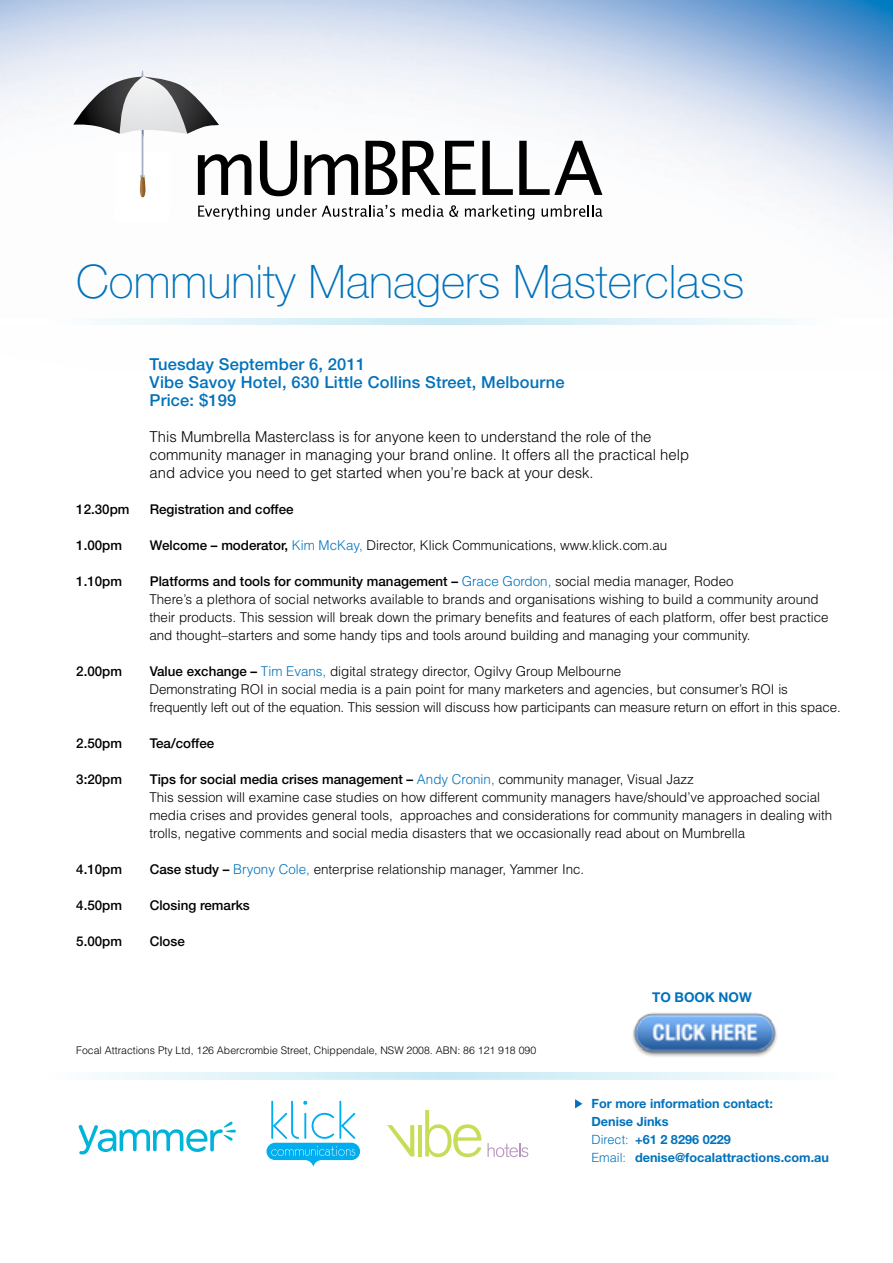
<style>
.page{position:relative;width:893px;height:1263px;background:#fff}
.page>*{position:absolute;margin:0;border:0;box-sizing:border-box;transform-origin:0 0}
.t1{font:100 46.2px "Helvetica Neue";color:#0072bc}
.t2{font:500 16.5px/18px "Helvetica Neue";letter-spacing:.01em;color:#0072bc}
.t3{font:300 15px/18px "Helvetica";color:#000}
.t4{font:300 13.5px/18px "Helvetica";color:#000}
.t5{font:500 13.5px "Helvetica Neue";color:#000}
.t6{font:700 13.5px "Helvetica Neue";color:#0072bc}
.t7{font:700 12.75px/18px "Helvetica Neue";color:#0072bc}
.t8{font:300 10.5px "Helvetica";color:#000}
.s1{font-family:"Helvetica Neue";font-weight:500}
.s2{color:#0072bc}
.s3{font-family:"Helvetica";font-weight:300;color:#0072bc}
.s4{font-family:"Helvetica";font-weight:300}
</style>
<div class="page">
<img style="left:0;top:0;width:893px;height:325px">
<img style="left:115px;top:205px;width:53px;height:16px">
<img style="left:115px;top:195px;width:55px;height:10px">
<svg style="left:260px;top:141px;width:37px;height:55px"></svg>
<svg style="left:305px;top:154px;width:53px;height:41px"></svg>
<svg style="left:366px;top:141px;width:110px;height:54px"></svg>
<svg style="left:482px;top:141px;width:31px;height:54px"></svg>
<svg style="left:519px;top:141px;width:83px;height:54px"></svg>
<svg style="left:198px;top:205px;width:72px;height:15px"></svg>
<svg style="left:277px;top:205px;width:118px;height:12px"></svg>
<svg style="left:402px;top:205px;width:56px;height:12px"></svg>
<svg style="left:465px;top:205px;width:69px;height:15px"></svg>
<svg style="left:542px;top:205px;width:60px;height:12px"></svg>
<svg style="left:73px;top:70px;width:178px;height:125px"></svg>
<svg style="left:99px;top:1073px;width:688px;height:6px;background:#ddf1f8"></svg>
<svg style="left:0;top:318px;width:893px;height:6px"></svg>
<svg style="left:575px;top:1099px;width:7px;height:9px"></svg>
<div style="left:266px;top:1143px;width:94px;height:17px;background:#00aeef;border-radius:9px"></div>
<svg style="left:271px;top:1101px;width:84px;height:38px"></svg>
<svg style="left:271px;top:1146px;width:84px;height:21px"></svg>
<svg style="left:387px;top:1125px;width:27px;height:31px"></svg>
<hr style="left:418px;top:1125px;width:4px;height:31px;background:#c7dd57">
<svg style="left:425px;top:1110px;width:103px;height:47px"></svg>
<svg style="left:79px;top:1122px;width:157px;height:32px"></svg>
<img style="left:632px;top:1012px;width:145px;height:45px">
<h1 class="t1" style="left:76px;top:255px;width:669px">Community Managers Masterclass</h1>
<p class="t2" style="left:150px;top:355px;width:416px">Tuesday September 6, 2011<br>Vibe Savoy Hotel, 630 Little Collins Street, Melbourne<br>Price: $199</p>
<p class="t3" style="left:150px;top:428px;width:541px">This Mumbrella Masterclass is for anyone keen to understand the role of the community manager in managing your brand online. It offers all the practical help and advice you need to get started when you’re back at your desk.</p>
<p class="t5" style="left:76px;top:501px;width:55px">12.30pm</p>
<p class="t5" style="left:150px;top:501px;width:145px">Registration and coffee</p>
<p class="t5" style="left:76px;top:537px;width:47px">1.00pm</p>
<p class="t4" style="left:150px;top:536px;width:519px"><span class="s1">Welcome – moderator,</span> <span class="s2">Kim McKay,</span> Director, Klick Communications, www.klick.com.au</p>
<p class="t5" style="left:76px;top:573px;width:47px">1.10pm</p>
<p class="t5" style="left:150px;top:573px;width:585px">Platforms and tools for community management – <span class="s3">Grace Gordon,</span> <span class="s4">social media manager, Rodeo</span></p>
<p class="t4" style="left:149px;top:590px;width:681px">There’s a plethora of social networks available to brands and organisations wishing to build a community around their products. This session will break down the primary benefits and features of each platform, offer best practice and thought–starters and some handy tips and tools around building and managing your community.</p>
<p class="t5" style="left:76px;top:663px;width:47px">2.00pm</p>
<p class="t4" style="left:149px;top:662px;width:693px"><span class="s1">Value exchange –</span> <span class="s2">Tim Evans,</span> digital strategy director, Ogilvy Group Melbourne<br>Demonstrating ROI in social media is a pain point for many marketers and agencies, but consumer’s ROI is frequently left out of the equation. This session will discuss how participants can measure return on effort in this space.</p>
<p class="t5" style="left:76px;top:735px;width:47px">2.50pm</p>
<p class="t5" style="left:150px;top:735px;width:66px">Tea/coffee</p>
<p class="t5" style="left:76px;top:771px;width:47px">3:20pm</p>
<p class="t5" style="left:150px;top:771px;width:545px">Tips for social media crises management – <span class="s3">Andy Cronin,</span> <span class="s4">community manager, Visual Jazz</span></p>
<p class="t4" style="left:149px;top:788px;width:684px">This session will examine case studies on how different community managers have/should’ve approached social media crises and provides general tools, approaches and considerations for community managers in dealing with trolls, negative comments and social media disasters that we occasionally read about on Mumbrella</p>
<p class="t5" style="left:76px;top:861px;width:47px">4.10pm</p>
<p class="t4" style="left:150px;top:860px;width:436px"><span class="s1">Case study –</span> <span class="s2">Bryony Cole,</span> enterprise relationship manager, Yammer Inc.</p>
<p class="t5" style="left:76px;top:897px;width:47px">4.50pm</p>
<p class="t5" style="left:150px;top:897px;width:102px">Closing remarks</p>
<p class="t5" style="left:76px;top:933px;width:47px">5.00pm</p>
<p class="t5" style="left:150px;top:933px;width:37px">Close</p>
<p class="t8" style="left:76px;top:1044px;width:461px">Focal Attractions Pty Ltd, 126 Abercrombie Street, Chippendale, NSW 2008. ABN: 86 121 918 090</p>
<p class="t6" style="left:652px;top:989px;width:101px">TO BOOK NOW</p>
<p class="t7" style="left:592px;top:1094px;width:239px">For more information contact:<br>Denise Jinks<br><span class="s4">Direct:</span> +61 2 8296 0229<br><span class="s4">Email:</span> denise@focalattractions.com.au</p>
</div>
